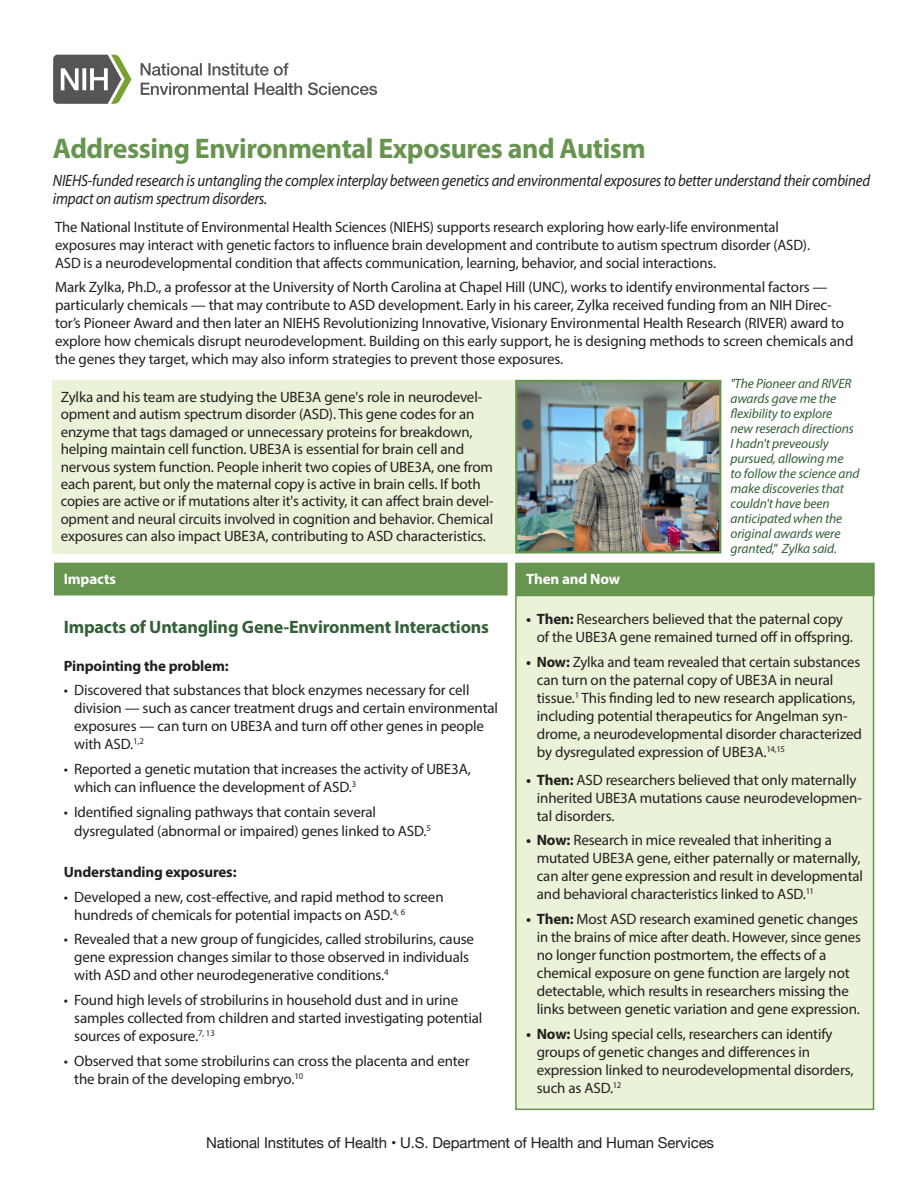
<style>
.page{position:relative;width:918px;height:1188px;background:#fff}
.page>*{position:absolute;margin:0;border:0;box-sizing:border-box;transform-origin:0 0}
.t1{font:700 28.5px "Myriad Pro";letter-spacing:-.015em;color:#67954f}
.t2{font:700 18px "Myriad Pro";letter-spacing:-.01em;color:#346037}
.t3{font:italic 16.5px/18px "Myriad Pro";letter-spacing:-.015em;color:#231f20;scale:.9 1}
.t4{font:15px/18px "Myriad Pro";letter-spacing:-.01em;color:#231f20}
.t5{font:15px "Helvetica Neue";letter-spacing:-.01em;color:#231f20}
.t6{font:700 15px "Myriad Pro";letter-spacing:-.01em;color:#231f20}
.t7{font:700 15px "Myriad Pro";letter-spacing:-.01em;color:#fff}
.t8{font:italic 13.5px/15px "Myriad Pro";letter-spacing:-.01em;color:#346037}
.s1{font-weight:700}
</style>
<div class="page">
<div style="left:52px;top:380px;width:478px;height:174px;background:#eaf3d8"></div>
<div style="left:515px;top:595px;width:359px;height:515px;background:#eaf3d8;border:2px solid #67954f"></div>
<div style="left:515px;top:563px;width:360px;height:33px;background:#67954f"></div>
<div style="left:54px;top:563px;width:454px;height:33px;background:#67954f;border:2px solid #67954f"></div>
<svg style="left:53px;top:55px;width:78px;height:49px"></svg>
<svg style="left:141px;top:82px;width:236px;height:13px"></svg>
<svg style="left:141px;top:63px;width:148px;height:13px"></svg>
<img style="left:518px;top:383px;width:200px;height:168px">
<div style="left:515px;top:380px;width:206px;height:174px;border:2px solid #67954f"></div>
<h1 class="t1" style="left:53px;top:130px;width:594px">Addressing Environmental Exposures and Autism</h1>
<p class="t3" style="left:53px;top:171px;width:910px">NIEHS-funded research is untangling the complex interplay between genetics and environmental exposures to better understand their combined impact on autism spectrum disorders.</p>
<p class="t4" style="left:55px;top:217px;width:756px">The National Institute of Environmental Health Sciences (NIEHS) supports research exploring how early-life environmental exposures may interact with genetic factors to influence brain development and contribute to autism spectrum disorder (ASD).<br>ASD is a neurodevelopmental condition that affects communication, learning, behavior, and social interactions.</p>
<p class="t4" style="left:55px;top:278px;width:800px">Mark Zylka, Ph.D., a professor at the University of North Carolina at Chapel Hill (UNC), works to identify environmental factors — particularly chemicals — that may contribute to ASD development. Early in his career, Zylka received funding from an NIH Direc&shy;tor’s Pioneer Award and then later an NIEHS Revolutionizing Innovative, Visionary Environmental Health Research (RIVER) award to explore how chemicals disrupt neurodevelopment. Building on this early support, he is designing methods to screen chemicals and the genes they target, which may also inform strategies to prevent those exposures.</p>
<p class="t8" style="left:731px;top:376px;width:123px">"The Pioneer and RIVER</p>
<p class="t4" style="left:61px;top:388px;width:435px;line-height:17.4px">Zylka and his team are studying the UBE3A gene's role in neurodevel&shy;opment and autism spectrum disorder (ASD). This gene codes for an enzyme that tags damaged or unnecessary proteins for breakdown, helping maintain cell function. UBE3A is essential for brain cell and nervous system function. People inherit two copies of UBE3A, one from each parent, but only the maternal copy is active in brain cells. If both copies are active or if mutations alter it's activity, it can affect brain devel&shy;opment and neural circuits involved in cognition and behavior. Chemical exposures can also impact UBE3A, contributing to ASD characteristics.</p>
<p class="t8" style="left:731px;top:391px;width:131px">awards gave me the flexibility to explore<br>new reserach directions<br>I hadn't preveously pursued, allowing me<br>to follow the science and make discoveries that couldn't have been anticipated when the original awards were granted," Zylka said.</p>
<p class="t7" style="left:64px;top:569px;width:54px">Impacts</p>
<p class="t2" style="left:64px;top:615px;width:427px">Impacts of Untangling Gene-Environment Interactions</p>
<p class="t6" style="left:64px;top:656px;width:166px">Pinpointing the problem:</p>
<p class="t4" style="left:74px;top:681px;width:425px;text-indent:-10px">• Discovered that substances that block enzymes necessary for cell division — such as cancer treatment drugs and certain environmental exposures — can turn on UBE3A and turn off other genes in people with ASD.<sup>1,2</sup></p>
<p class="t4" style="left:74px;top:760px;width:398px;text-indent:-10px">• Reported a genetic mutation that increases the activity of UBE3A, which can influence the development of ASD.<sup>3</sup></p>
<p class="t4" style="left:74px;top:802px;width:358px;line-height:19.5px;text-indent:-10px">• Identified signaling pathways that contain several dysregulated (abnormal or impaired) genes linked to ASD.<sup>5</sup></p>
<p class="t6" style="left:64px;top:862px;width:174px">Understanding exposures:</p>
<p class="t4" style="left:74px;top:887px;width:371px;text-indent:-10px">• Developed a new, cost-effective, and rapid method to screen hundreds of chemicals for potential impacts on ASD.<sup>4,</sup> <sup>6</sup></p>
<p class="t4" style="left:74px;top:930px;width:401px;text-indent:-10px">• Revealed that a new group of fungicides, called strobilurins, cause gene expression changes similar to those observed in individuals with ASD and other neurodegenerative conditions.<sup>4</sup></p>
<p class="t4" style="left:74px;top:991px;width:410px;text-indent:-10px">• Found high levels of strobilurins in household dust and in urine samples collected from children and started investigating potential sources of exposure.<sup>7,</sup> <sup>13</sup></p>
<p class="t4" style="left:74px;top:1052px;width:397px;text-indent:-10px">• Observed that some strobilurins can cross the placenta and enter the brain of the developing embryo.<sup>10</sup></p>
<p class="t7" style="left:526px;top:569px;width:95px">Then and Now</p>
<p class="t4" style="left:537px;top:610px;width:318px;text-indent:-10px"><span class="s1">• Then:</span> Researchers believed that the paternal copy of the UBE3A gene remained turned off in offspring.</p>
<p class="t4" style="left:537px;top:653px;width:327px;text-indent:-10px"><span class="s1">• Now:</span> Zylka and team revealed that certain substances can turn on the paternal copy of UBE3A in neural tissue.<sup>1</sup> This finding led to new research applications, including potential therapeutics for Angelman syn&shy;drome, a neurodevelopmental disorder characterized by dysregulated expression of UBE3A.<sup>14,15</sup></p>
<p class="t4" style="left:537px;top:770px;width:327px;text-indent:-10px"><span class="s1">• Then:</span> ASD researchers believed that only maternally inherited UBE3A mutations cause neurodevelopmen&shy;tal disorders.</p>
<p class="t4" style="left:537px;top:831px;width:328px;text-indent:-10px"><span class="s1">• Now:</span> Research in mice revealed that inheriting a mutated UBE3A gene, either paternally or maternally, can alter gene expression and result in developmental and behavioral characteristics linked to ASD.<sup>11</sup></p>
<p class="t4" style="left:537px;top:910px;width:326px;text-indent:-10px"><span class="s1">• Then:</span> Most ASD research examined genetic changes in the brains of mice after death. However, since genes no longer function postmortem, the effects of a chemical exposure on gene function are largely not detectable, which results in researchers missing the links between genetic variation and gene expression.</p>
<p class="t4" style="left:537px;top:1025px;width:318px;text-indent:-10px"><span class="s1">• Now:</span> Using special cells, researchers can identify groups of genetic changes and differences in expression linked to neurodevelopmental disorders, such as ASD.<sup>12</sup></p>
<p class="t5" style="left:206px;top:1132px;width:509px">National Institutes of Health • U.S. Department of Health and Human Services</p>
</div>
